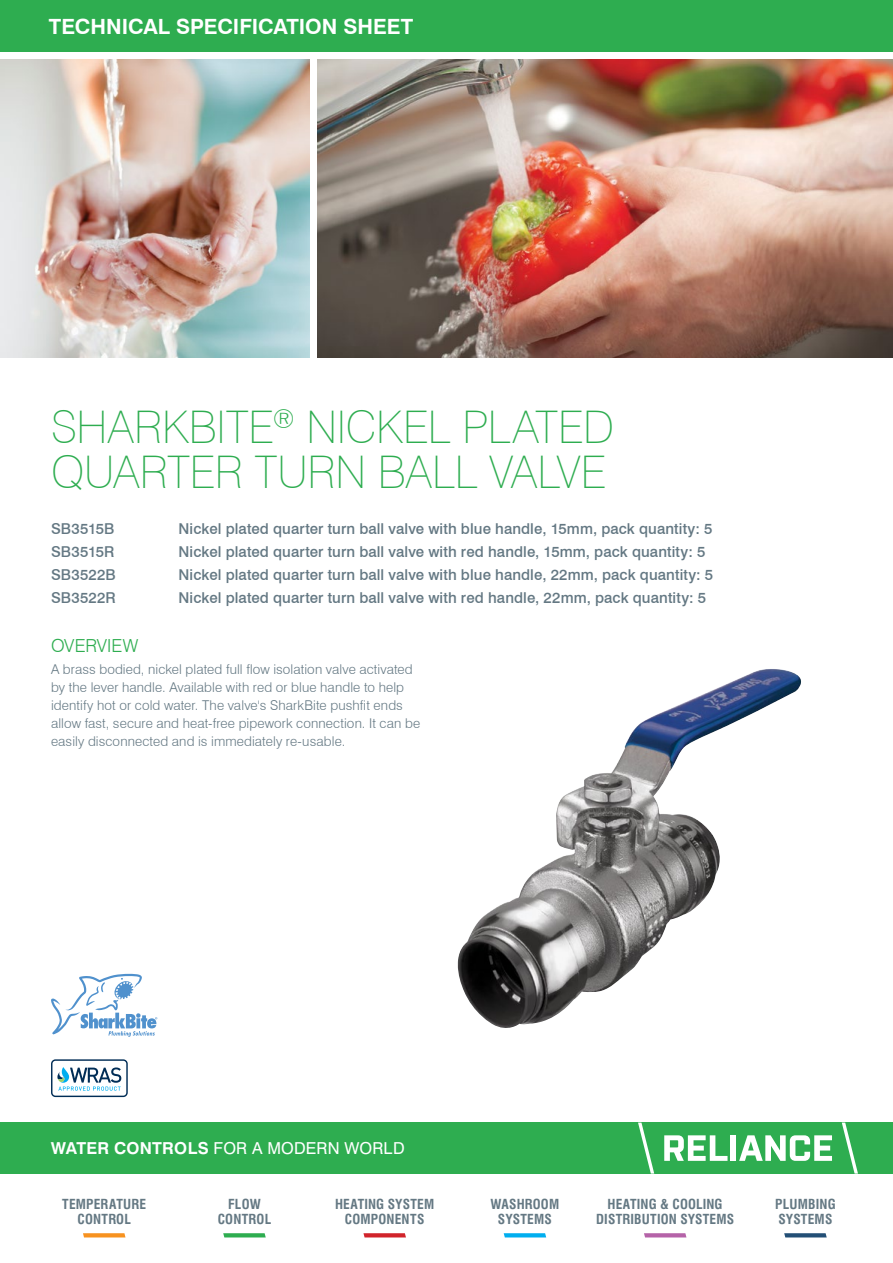
<style>
.page{position:relative;width:893px;height:1263px;background:#fff}
.page>*{position:absolute;margin:0;border:0;box-sizing:border-box;transform-origin:0 0}
.t1{font:100 45px/45px "Swiss 721 BT";color:#2ead50}
.t2{font:700 21px "Swiss 721 BT";color:#fff}
.t3{font:300 18px "Swiss 721 BT";color:#2ead50}
.t4{font:16.5px "Swiss 721 BT";letter-spacing:.01em;color:#fff}
.t5{font:500 15px "Swiss 721 BT";letter-spacing:.005em;color:#647883}
.t6{font:300 13.5px/18px "Swiss 721 BT";letter-spacing:.01em;color:#647883}
.t7{font:700 condensed 13.5px/14.2px "Swiss 721 BT";letter-spacing:.01em;color:#647883;text-align:center}
.s1{font-weight:700}
</style>
<div class="page">
<img style="left:457px;top:669px;width:344px;height:359px">
<svg style="left:51px;top:1059px;width:77px;height:38px"></svg>
<div style="left:0;top:1122px;width:893px;height:51px;background:#2ead50"></div>
<svg style="left:664px;top:1135px;width:63px;height:26px"></svg>
<div style="left:731px;top:1135px;width:5px;height:26px;background:#fff"></div>
<svg style="left:739px;top:1135px;width:93px;height:26px"></svg>
<svg style="left:638px;top:1122px;width:16px;height:51px"></svg>
<svg style="left:842px;top:1122px;width:16px;height:51px"></svg>
<svg style="left:83px;top:1233px;width:42px;height:4px"></svg>
<svg style="left:223px;top:1233px;width:43px;height:4px"></svg>
<svg style="left:363px;top:1233px;width:43px;height:4px"></svg>
<svg style="left:504px;top:1233px;width:42px;height:4px"></svg>
<svg style="left:644px;top:1233px;width:42px;height:4px"></svg>
<svg style="left:784px;top:1233px;width:43px;height:4px"></svg>
<div style="left:0;top:0;width:893px;height:51px;background:#2ead50"></div>
<img style="left:0;top:60px;width:309px;height:297px">
<img style="left:317px;top:60px;width:576px;height:297px">
<svg style="left:51px;top:974px;width:106px;height:63px"></svg>
<h2 class="t2" style="left:49px;top:14px;width:366px">TECHNICAL SPECIFICATION SHEET</h2>
<h1 class="t1" style="left:51px;top:404px;width:565px">SHARKBITE<sup>®</sup> NICKEL PLATED<br>QUARTER TURN BALL VALVE</h1>
<p class="t5" style="left:51px;top:519px;width:65px">SB3515B</p>
<p class="t5" style="left:179px;top:519px;width:535px">Nickel plated quarter turn ball valve with blue handle, 15mm, pack quantity: 5</p>
<p class="t5" style="left:51px;top:542px;width:65px">SB3515R</p>
<p class="t5" style="left:179px;top:542px;width:528px">Nickel plated quarter turn ball valve with red handle, 15mm, pack quantity: 5</p>
<p class="t5" style="left:51px;top:565px;width:66px">SB3522B</p>
<p class="t5" style="left:179px;top:565px;width:536px">Nickel plated quarter turn ball valve with blue handle, 22mm, pack quantity: 5</p>
<p class="t5" style="left:51px;top:589px;width:66px">SB3522R</p>
<p class="t5" style="left:179px;top:589px;width:529px">Nickel plated quarter turn ball valve with red handle, 22mm, pack quantity: 5</p>
<p class="t3" style="left:51px;top:634px;width:89px">OVERVIEW</p>
<p class="t6" style="left:51px;top:660px;width:371px">A brass bodied, nickel plated full flow isolation valve activated by the lever handle. Available with red or blue handle to help identify hot or cold water. The valve's SharkBite pushfit ends allow fast, secure and heat-free pipework connection. It can be easily disconnected and is immediately re-usable.</p>
<p class="t4" style="left:51px;top:1138px;width:355px"><span class="s1">WATER CONTROLS</span> FOR A MODERN WORLD</p>
<p class="t7" style="left:62px;top:1197px;width:86px">TEMPERATURE<br>CONTROL</p>
<p class="t7" style="left:218px;top:1197px;width:55px">FLOW<br>CONTROL</p>
<p class="t7" style="left:335px;top:1197px;width:101px">HEATING SYSTEM<br>COMPONENTS</p>
<p class="t7" style="left:491px;top:1197px;width:70px">WASHROOM<br>SYSTEMS</p>
<p class="t7" style="left:596px;top:1197px;width:140px">HEATING &amp; COOLING<br>DISTRIBUTION SYSTEMS</p>
<p class="t7" style="left:775px;top:1197px;width:62px;text-align:left">PLUMBING<br>SYSTEMS</p>
</div>
